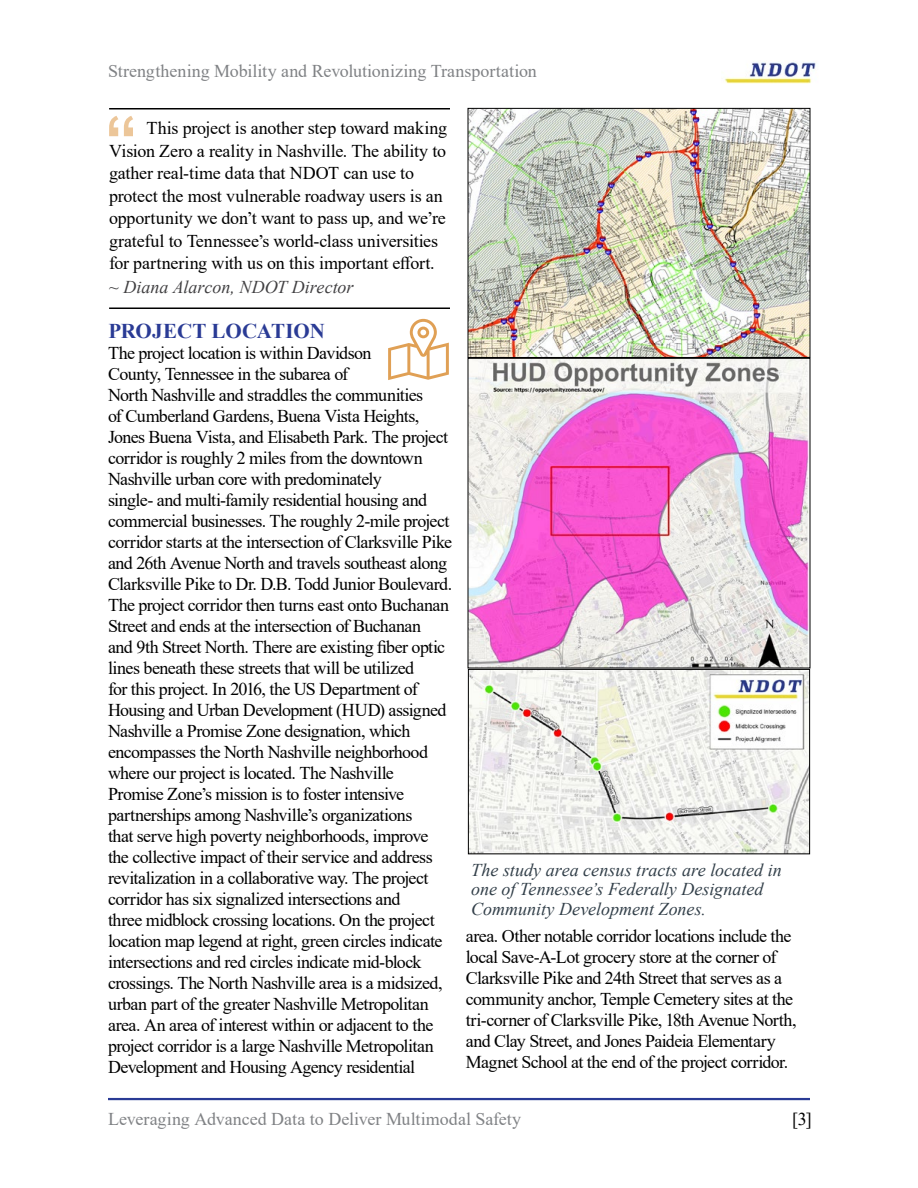
<style>
.page{position:relative;width:918px;height:1188px;background:#fff}
.page>*{position:absolute;margin:0;border:0;box-sizing:border-box;transform-origin:0 0}
.t1{font:700 21px "Times New Roman";color:#2a3b95}
.t2{font:18px/21px "Times New Roman";letter-spacing:-.03em;color:#000}
.t3{font:18px/22.5px "Times New Roman";letter-spacing:-.01em;color:#000}
.t4{font:18px "Times New Roman";color:#808285}
.t5{font:italic 18px/19.5px "Times New Roman";color:#323f49}
.t6{font:italic 18px "Times New Roman";letter-spacing:-.005em;color:#414042}
</style>
<div class="page">
<hr style="left:108px;top:1098px;width:702px;height:2px;background:#2a3b95">
<img style="left:724px;top:62px;width:92px;height:22px">
<img style="left:468px;top:110px;width:342px;height:742px">
<div style="left:468px;top:669px;width:342px;height:185px;border:1px solid #000"></div>
<div style="left:468px;top:108px;width:342px;height:250px;border:1px solid #000"></div>
<hr style="left:109px;top:108px;width:341px;height:2px;background:#000">
<hr style="left:109px;top:308px;width:341px;height:1px;background:#000">
<svg style="left:109px;top:116px;width:24px;height:20px"></svg>
<svg style="left:388px;top:319px;width:61px;height:61px"></svg>
<p class="t4" style="left:108px;top:58px;width:430px">Strengthening Mobility and Revolutionizing Transportation</p>
<p class="t3" style="left:109px;top:116px;width:340px;text-indent:38px">This project is another step toward making Vision Zero a reality in Nashville. The ability to gather real-time data that NDOT can use to protect the most vulnerable roadway users is an opportunity we don’t want to pass up, and we’re grateful to Tennessee’s world-class universities for partnering with us on this important effort.</p>
<p class="t6" style="left:109px;top:275px;width:246px">~ Diana Alarcon, NDOT Director</p>
<p class="t1" style="left:108px;top:316px;width:218px">PROJECT LOCATION</p>
<p class="t2" style="left:108px;top:342px;width:346px">The project location is within Davidson<br>County, Tennessee in the subarea of<br>North Nashville and straddles the communities<br>of Cumberland Gardens, Buena Vista Heights, Jones Buena Vista, and Elisabeth Park. The project corridor is roughly 2 miles from the downtown Nashville urban core with predominately<br>single- and multi-family residential housing and commercial businesses. The roughly 2-mile project corridor starts at the intersection of Clarksville Pike and 26th Avenue North and travels southeast along Clarksville Pike to Dr. D.B. Todd Junior Boulevard.<br>The project corridor then turns east onto Buchanan Street and ends at the intersection of Buchanan<br>and 9th Street North. There are existing fiber optic lines beneath these streets that will be utilized<br>for this project. In 2016, the US Department of Housing and Urban Development (HUD) assigned Nashville a Promise Zone designation, which encompasses the North Nashville neighborhood where our project is located. The Nashville Promise Zone’s mission is to foster intensive partnerships among Nashville’s organizations<br>that serve high poverty neighborhoods, improve the collective impact of their service and address revitalization in a collaborative way. The project corridor has six signalized intersections and<br>three midblock crossing locations. On the project location map legend at right, green circles indicate intersections and red circles indicate mid-block crossings. The North Nashville area is a midsized, urban part of the greater Nashville Metropolitan area. An area of interest within or adjacent to the project corridor is a large Nashville Metropolitan Development and Housing Agency residential</p>
<p class="t5" style="left:471px;top:860px;width:312px">The study area census tracts are located in one of Tennessee’s Federally Designated<br>Community Development Zones.</p>
<p class="t2" style="left:466px;top:925px;width:332px">area. Other notable corridor locations include the local Save-A-Lot grocery store at the corner of Clarksville Pike and 24th Street that serves as a community anchor, Temple Cemetery sites at the tri-corner of Clarksville Pike, 18th Avenue North, and Clay Street, and Jones Paideia Elementary Magnet School at the end of the project corridor.</p>
<p class="t4" style="left:108px;top:1107px;width:415px">Leveraging Advanced Data to Deliver Multimodal Safety</p>
<p class="t2" style="left:792px;top:1108px;width:21px">[3]</p>
</div>
